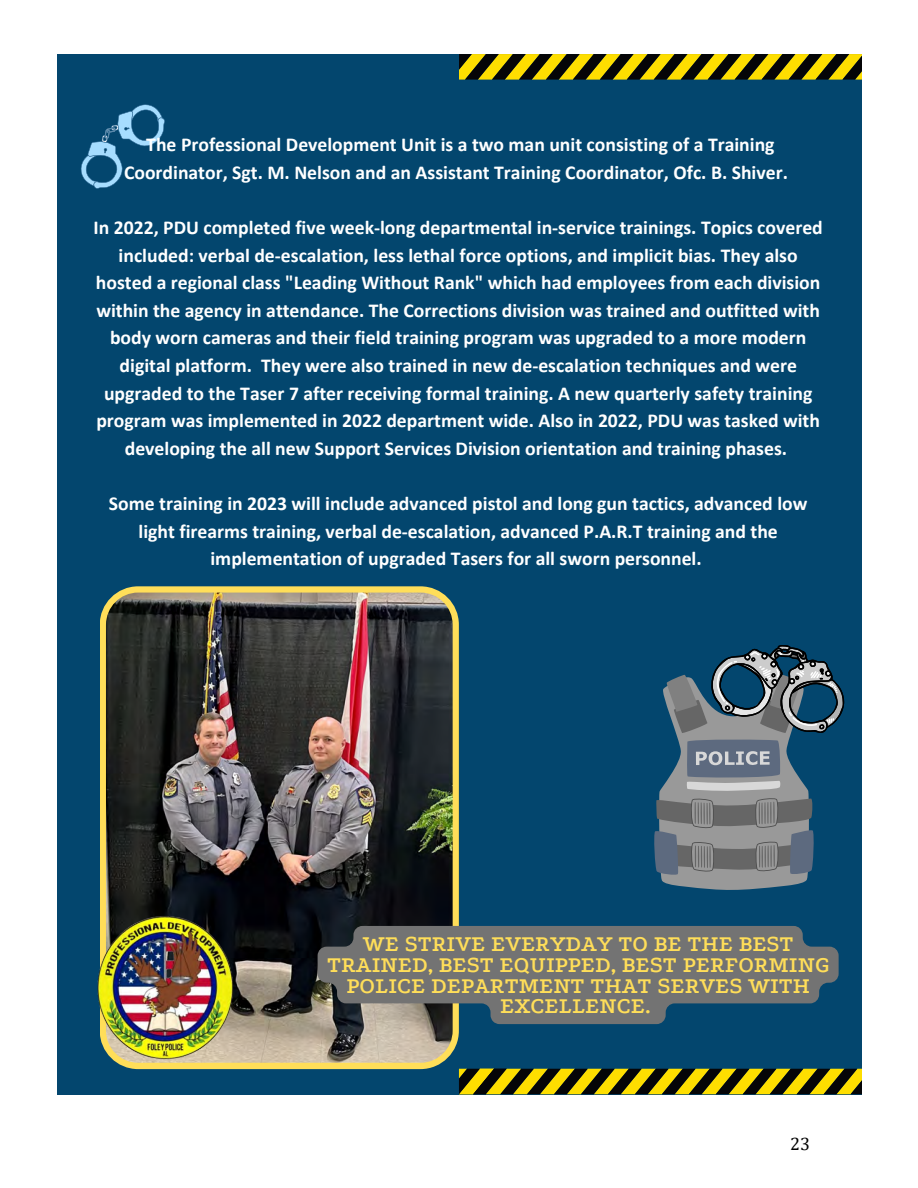
<style>
.page{position:relative;width:918px;height:1188px;background:#fff}
.page>*{position:absolute;margin:0;border:0;box-sizing:border-box;transform-origin:0 0}
.t1{font:600 23.7px/20.7px "Podkova";color:#ffde59;text-align:center}
.t2{font:700 19.65px/27.6px "Calibri";color:#fff;text-align:center}
.t3{font:18px "Cambria";color:#000}
</style>
<div class="page">
<div style="left:57px;top:54px;width:804px;height:1041px;background:#03466e"></div>
<img style="left:100px;top:586px;width:359px;height:483px">
<img style="left:97px;top:909px;width:143px;height:161px">
<svg style="left:654px;top:645px;width:191px;height:245px"></svg>
<svg style="left:81px;top:104px;width:84px;height:85px"></svg>
<svg style="left:459px;top:54px;width:402px;height:26px"></svg>
<svg style="left:318px;top:926px;width:521px;height:98px;fill:#737373"></svg>
<svg style="left:459px;top:1069px;width:402px;height:25px"></svg>
<p class="t2" style="left:124px;top:132px;width:665px">The Professional Development Unit is a two man unit consisting of a Training<br>Coordinator, Sgt. M. Nelson and an Assistant Training Coordinator, Ofc. B. Shiver.</p>
<p class="t2" style="left:94px;top:215px;width:731px">In 2022, PDU completed five week-long departmental in-service trainings. Topics covered included: verbal de-escalation, less lethal force options, and implicit bias. They also hosted a regional class "Leading Without Rank" which had employees from each division within the agency in attendance. The Corrections division was trained and outfitted with body worn cameras and their field training program was upgraded to a more modern digital platform. They were also trained in new de-escalation techniques and were upgraded to the Taser 7 after receiving formal training. A new quarterly safety training program was implemented in 2022 department wide. Also in 2022, PDU was tasked with developing the all new Support Services Division orientation and training phases.</p>
<p class="t2" style="left:109px;top:491px;width:700px">Some training in 2023 will include advanced pistol and long gun tactics, advanced low light firearms training, verbal de-escalation, advanced P.A.R.T training and the implementation of upgraded Tasers for all sworn personnel.</p>
<p class="t1" style="left:327px;top:934px;width:504px">WE STRIVE EVERYDAY TO BE THE BEST<br>TRAINED, BEST EQUIPPED, BEST PERFORMING<br>POLICE DEPARTMENT THAT SERVES WITH<br>EXCELLENCE.</p>
<p class="t3" style="left:790px;top:1133px;width:21px">23</p>
</div>
